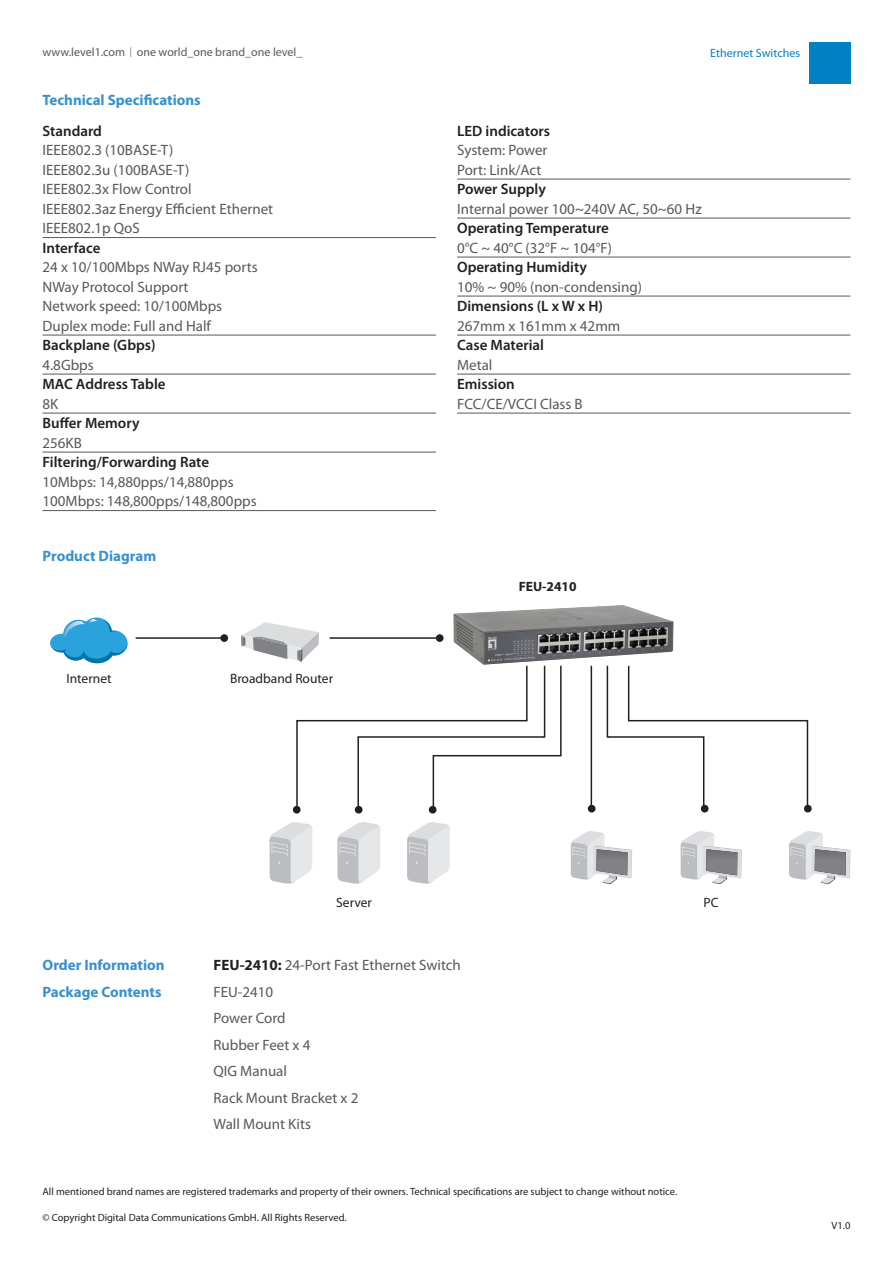
<style>
.page{position:relative;width:893px;height:1263px;background:#fff}
.page>*{position:absolute;margin:0;border:0;box-sizing:border-box;transform-origin:0 0}
.t1{font:15px/19.5px "Myriad Pro";color:#57585a}
.t2{font:600 15px "Myriad Pro";color:#231f20}
.t3{font:700 15px "Myriad Pro";color:#3790ce}
.t4{font:13.5px "Myriad Pro";color:#231f20}
.t5{font:700 13.5px "Myriad Pro";color:#231f20}
.t6{font:12px "Myriad Pro";color:#57585a}
.t7{font:12px "Myriad Pro";color:#0080c5}
.t8{font:10.5px "Myriad Pro";color:#231f20}
.s1{font-size:14.4px}
.s2{font-weight:700;color:#231f20}
</style>
<div class="page">
<div style="left:809px;top:43px;width:41px;height:41px;background:#0080c5"></div>
<hr style="left:43px;top:237px;width:393px;height:1px;background:#57585a">
<hr style="left:43px;top:335px;width:393px;height:1px;background:#57585a">
<hr style="left:43px;top:374px;width:393px;height:1px;background:#57585a">
<hr style="left:43px;top:413px;width:393px;height:1px;background:#57585a">
<hr style="left:43px;top:452px;width:393px;height:1px;background:#57585a">
<hr style="left:43px;top:510px;width:393px;height:1px;background:#57585a">
<hr style="left:457px;top:179px;width:393px;height:1px;background:#57585a">
<hr style="left:457px;top:218px;width:393px;height:1px;background:#57585a">
<hr style="left:457px;top:257px;width:393px;height:1px;background:#57585a">
<hr style="left:457px;top:296px;width:393px;height:1px;background:#57585a">
<hr style="left:457px;top:335px;width:393px;height:1px;background:#57585a">
<hr style="left:457px;top:374px;width:393px;height:1px;background:#57585a">
<hr style="left:457px;top:413px;width:393px;height:1px;background:#57585a">
<svg style="left:407px;top:822px;width:43px;height:62px;background:#dadbdd"></svg>
<svg style="left:337px;top:822px;width:43px;height:62px;background:#dadbdd"></svg>
<svg style="left:269px;top:822px;width:43px;height:62px;background:#dadbdd"></svg>
<div style="left:355px;top:806px;width:7px;height:7px;background:#231f20;border-radius:50%"></div>
<div style="left:293px;top:806px;width:8px;height:7px;background:#231f20;border-radius:50%"></div>
<div style="left:429px;top:806px;width:7px;height:7px;background:#231f20;border-radius:50%"></div>
<div style="left:588px;top:805px;width:7px;height:7px;background:#231f20;border-radius:50%"></div>
<div style="left:701px;top:805px;width:8px;height:7px;background:#231f20;border-radius:50%"></div>
<svg style="left:571px;top:831px;width:61px;height:53px"></svg>
<svg style="left:680px;top:831px;width:62px;height:53px"></svg>
<svg style="left:789px;top:831px;width:61px;height:53px"></svg>
<div style="left:804px;top:805px;width:8px;height:7px;background:#231f20;border-radius:50%"></div>
<img style="left:453px;top:605px;width:220px;height:55px">
<hr style="left:136px;top:637px;width:88px;height:2px;background:#231f20">
<div style="left:220px;top:634px;width:8px;height:8px;background:#231f20;border-radius:50%"></div>
<svg style="left:50px;top:617px;width:78px;height:46px"></svg>
<svg style="left:606px;top:665px;width:203px;height:144px"></svg>
<hr style="left:591px;top:666px;width:1px;height:143px;background:#231f20">
<svg style="left:241px;top:622px;width:321px;height:187px"></svg>
<p class="t6" style="left:43px;top:45px;width:261px">www.level1.com <span class="s1">I</span> one world_one brand_one level_</p>
<p class="t7" style="left:710px;top:45px;width:91px">Ethernet Switches</p>
<p class="t3" style="left:43px;top:90px;width:160px">Technical Specifications</p>
<p class="t2" style="left:43px;top:121px;width:61px">Standard</p>
<p class="t1" style="left:43px;top:140px;width:232px">IEEE802.3 (10BASE-T)<br>IEEE802.3u (100BASE-T)<br>IEEE802.3x Flow Control<br>IEEE802.3az Energy Efficient Ethernet<br>IEEE802.1p QoS</p>
<p class="t2" style="left:43px;top:238px;width:59px">Interface</p>
<p class="t1" style="left:43px;top:257px;width:217px">24 x 10/100Mbps NWay RJ45 ports<br>NWay Protocol Support<br>Network speed: 10/100Mbps<br>Duplex mode: Full and Half</p>
<p class="t2" style="left:43px;top:335px;width:115px">Backplane (Gbps)</p>
<p class="t1" style="left:43px;top:354px;width:53px">4.8Gbps</p>
<p class="t2" style="left:43px;top:374px;width:125px">MAC Address Table</p>
<p class="t1" style="left:43px;top:393px;width:17px">8K</p>
<p class="t2" style="left:43px;top:413px;width:99px">Buffer Memory</p>
<p class="t1" style="left:43px;top:432px;width:41px">256KB</p>
<p class="t2" style="left:43px;top:452px;width:168px">Filtering/Forwarding Rate</p>
<p class="t1" style="left:43px;top:471px;width:216px">10Mbps: 14,880pps/14,880pps<br>100Mbps: 148,800pps/148,800pps</p>
<p class="t2" style="left:457px;top:121px;width:94px">LED indicators</p>
<p class="t1" style="left:457px;top:140px;width:92px">System: Power<br>Port: Link/Act</p>
<p class="t2" style="left:457px;top:179px;width:90px">Power Supply</p>
<p class="t1" style="left:457px;top:198px;width:246px">Internal power 100~240V AC, 50~60 Hz</p>
<p class="t2" style="left:457px;top:218px;width:153px">Operating Temperature</p>
<p class="t1" style="left:457px;top:237px;width:156px">0°C ~ 40°C (32°F ~ 104°F)</p>
<p class="t2" style="left:457px;top:257px;width:131px">Operating Humidity</p>
<p class="t1" style="left:457px;top:276px;width:186px">10% ~ 90% (non-condensing)</p>
<p class="t2" style="left:457px;top:296px;width:147px">Dimensions (L x W x H)</p>
<p class="t1" style="left:457px;top:315px;width:165px">267mm x 161mm x 42mm</p>
<p class="t2" style="left:457px;top:335px;width:88px">Case Material</p>
<p class="t1" style="left:457px;top:354px;width:37px">Metal</p>
<p class="t2" style="left:457px;top:374px;width:59px">Emission</p>
<p class="t1" style="left:457px;top:393px;width:127px">FCC/CE/VCCI Class B</p>
<p class="t3" style="left:43px;top:546px;width:115px">Product Diagram</p>
<p class="t4" style="left:66px;top:670px;width:47px">Internet</p>
<p class="t4" style="left:230px;top:670px;width:105px">Broadband Router</p>
<p class="t5" style="left:519px;top:578px;width:59px">FEU-2410</p>
<p class="t4" style="left:336px;top:894px;width:37px">Server</p>
<p class="t3" style="left:43px;top:955px;width:124px">Order Information</p>
<p class="t1" style="left:214px;top:955px;width:249px"><span class="s2">FEU-2410:</span> 24-Port Fast Ethernet Switch</p>
<p class="t3" style="left:43px;top:982px;width:121px">Package Contents</p>
<p class="t1" style="left:214px;top:978px;width:146px;line-height:26.5px">FEU-2410<br>Power Cord<br>Rubber Feet x 4<br>QIG Manual<br>Rack Mount Bracket x 2<br>Wall Mount Kits</p>
<p class="t8" style="left:43px;top:1185px;width:636px">All mentioned brand names are registered trademarks and property of their owners. Technical specifications are subject to change without notice.</p>
<p class="t8" style="left:43px;top:1210px;width:306px">© Copyright Digital Data Communications GmbH. All Rights Reserved.</p>
<p class="t4" style="left:704px;top:894px;width:17px">PC</p>
<p class="t8" style="left:832px;top:1219px;width:20px">V1.0</p>
</div>
